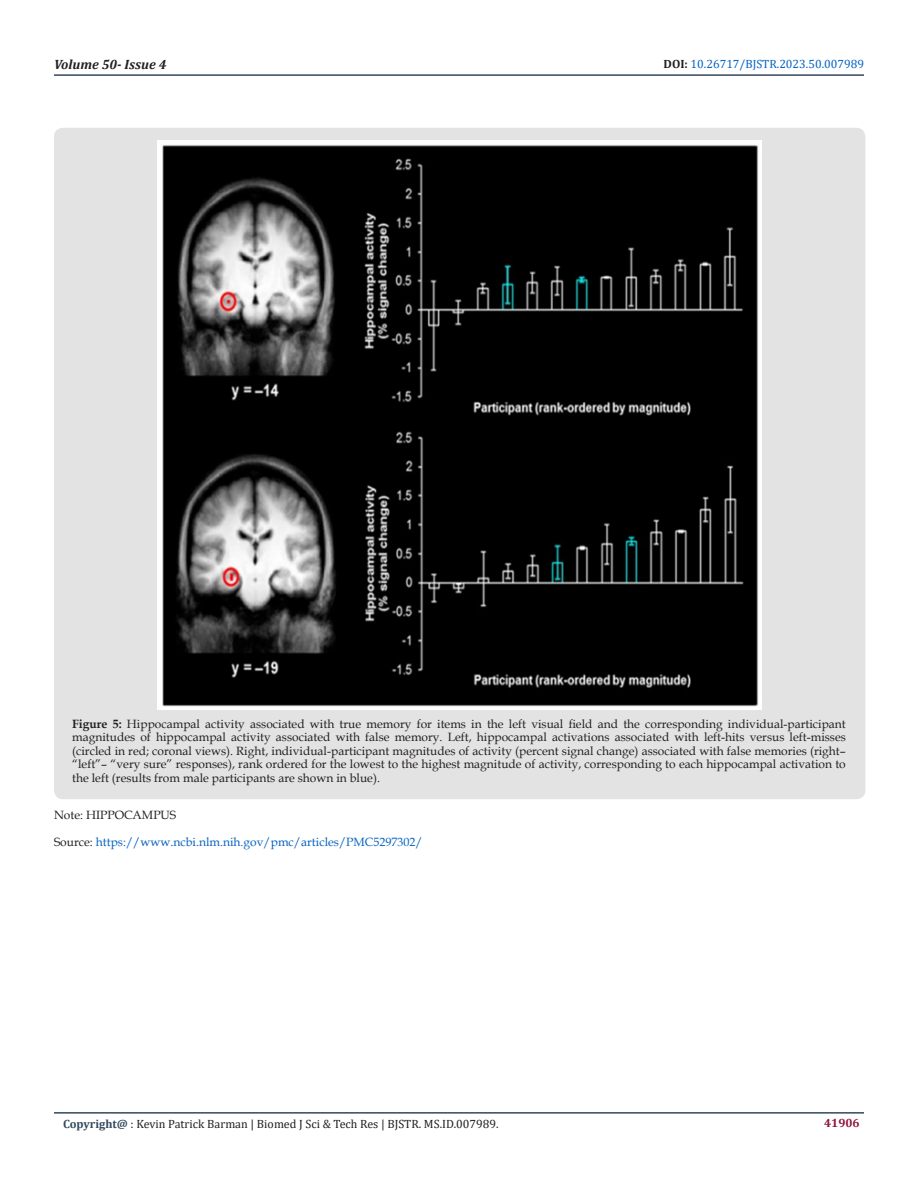
<style>
.page{position:relative;width:918px;height:1188px;background:#fff}
.page>*{position:absolute;margin:0;border:0;box-sizing:border-box;transform-origin:0 0}
.t1{font:italic 700 13.5px "Cambria";color:#231f20}
.t2{font:12px/13.5px "Book Antiqua";color:#231f20;text-align:justify}
.t3{font:12px "Cambria";color:#231f20}
.t4{font:12px "Book Antiqua";color:#0563c1}
.t5{font:12px "Cambria";color:#0563c1}
.t6{font:700 12px "Cambria";color:#8f133a}
.s1{font-weight:700;color:#231f20}
.s2{font-weight:700}
.s3{color:#231f20}
.s4{font-weight:700;color:#34495e}
</style>
<div class="page">
<hr style="left:54px;top:1112px;width:810px;height:2px;background:#34495e">
<hr style="left:54px;top:74px;width:810px;height:2px;background:#34495e">
<div style="left:54px;top:128px;width:811px;height:671px;background:#e3e3e3;border-radius:9px"></div>
<img style="left:158px;top:141px;width:604px;height:568px">
<p class="t1" style="left:54px;top:55px;width:114px">Volume 50- Issue 4</p>
<p class="t5" style="left:664px;top:57px;width:202px"><span class="s1">DOI:</span> 10.26717/BJSTR.2023.50.007989</p>
<p class="t2" style="left:72px;top:717px;width:775px"><span class="s2">Figure 5:</span> Hippocampal activity associated with true memory for items in the left visual field and the corresponding individual-participant magnitudes of hippocampal activity associated with false memory. Left, hippocampal activations associated with left-hits versus left-misses (circled in red; coronal views). Right, individual-participant magnitudes of activity (percent signal change) associated with false memories (right– “left”– “very sure” responses), rank ordered for the lowest to the highest magnitude of activity, corresponding to each hippocampal activation to the left (results from male participants are shown in blue).</p>
<p class="t2" style="left:54px;top:808px;width:124px">Note: HIPPOCAMPUS</p>
<p class="t4" style="left:54px;top:834px;width:370px"><span class="s3">Source:</span> https://www.ncbi.nlm.nih.gov/pmc/articles/PMC5297302/</p>
<p class="t3" style="left:63px;top:1117px;width:437px"><span class="s4">Copyright@</span> : Kevin Patrick Barman | Biomed J Sci &amp; Tech Res | BJSTR. MS.ID.007989.</p>
<p class="t6" style="left:824px;top:1115px;width:37px">41906</p>
</div>
